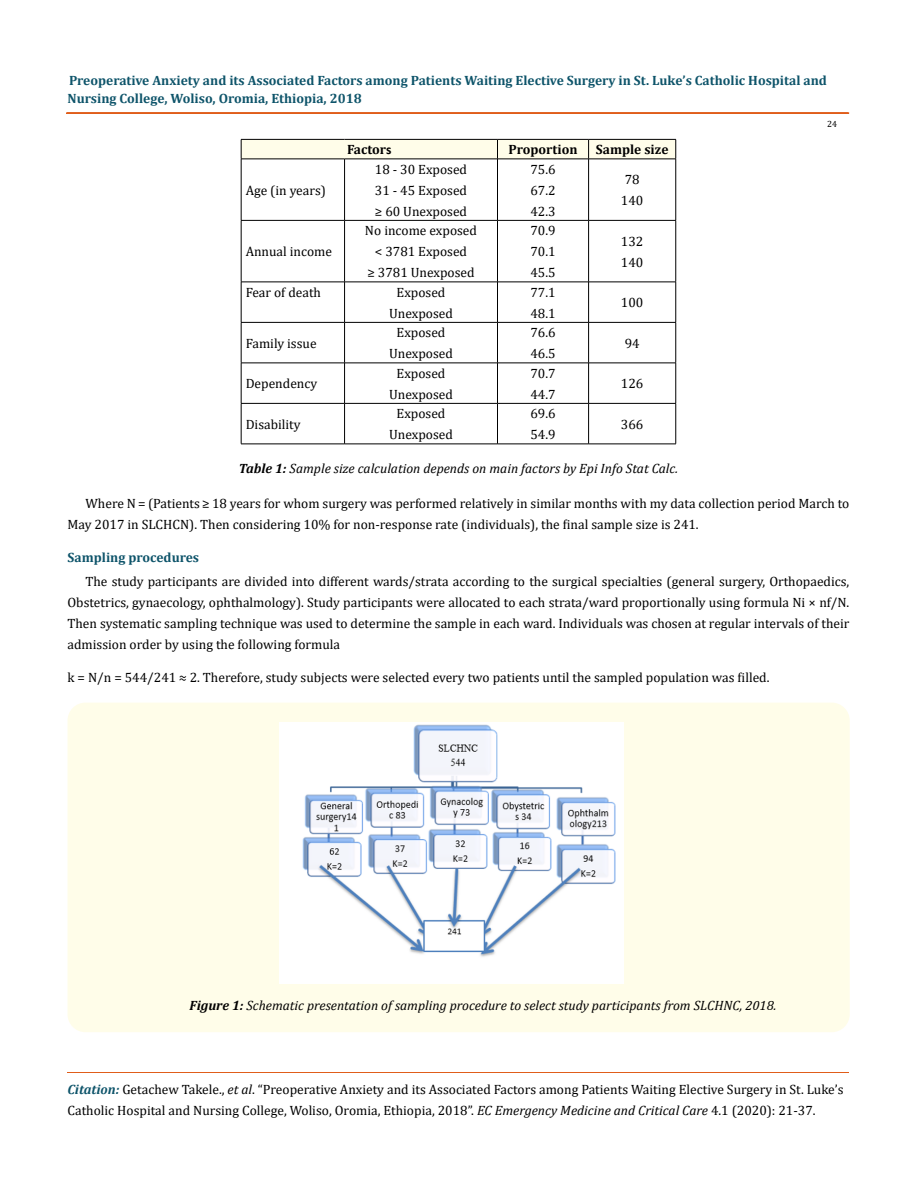
<style>
.page{position:relative;width:917px;height:1188px;background:#fff}
.page>*{position:absolute;margin:0;border:0;box-sizing:border-box;transform-origin:0 0}
.t1{font:13.5px/21px "Cambria";color:#000}
.t2{font:700 13.5px/18px "Cambria";color:#0e546a}
.t3{font:italic 13.5px "Cambria";color:#000}
.t4{font:700 13.5px "Cambria";color:#000}
.t5{font:9px "Cambria";color:#000}
.s1{font-family:"Calibri"}
.s2{font-weight:700}
.s3{font-weight:700;font-style:italic;color:#0e546a}
.s4{font-style:italic}
</style>
<div class="page">
<div style="left:66px;top:113px;width:782px;height:1px;border:1px solid #e05d1a"></div>
<svg style="left:241px;top:139px;width:435px;height:20px;background:#e9e8d5"></svg>
<hr style="left:241px;top:159px;width:103px;height:1px;background:#000">
<hr style="left:241px;top:159px;width:1px;height:61px;background:#000">
<hr style="left:344px;top:159px;width:153px;height:1px;background:#000">
<hr style="left:344px;top:159px;width:1px;height:61px;background:#000">
<hr style="left:497px;top:159px;width:91px;height:1px;background:#000">
<hr style="left:497px;top:159px;width:1px;height:61px;background:#000">
<hr style="left:588px;top:159px;width:88px;height:1px;background:#000">
<hr style="left:588px;top:159px;width:1px;height:61px;background:#000">
<hr style="left:675px;top:159px;width:1px;height:61px;background:#000">
<hr style="left:241px;top:220px;width:103px;height:1px;background:#000">
<hr style="left:241px;top:221px;width:1px;height:61px;background:#000">
<hr style="left:344px;top:220px;width:153px;height:1px;background:#000">
<hr style="left:344px;top:221px;width:1px;height:61px;background:#000">
<hr style="left:497px;top:220px;width:91px;height:1px;background:#000">
<hr style="left:497px;top:221px;width:1px;height:61px;background:#000">
<hr style="left:588px;top:220px;width:88px;height:1px;background:#000">
<hr style="left:588px;top:221px;width:1px;height:61px;background:#000">
<hr style="left:675px;top:221px;width:1px;height:61px;background:#000">
<hr style="left:241px;top:282px;width:103px;height:1px;background:#000">
<hr style="left:241px;top:282px;width:1px;height:40px;background:#000">
<hr style="left:344px;top:282px;width:153px;height:1px;background:#000">
<hr style="left:344px;top:282px;width:1px;height:40px;background:#000">
<hr style="left:497px;top:282px;width:91px;height:1px;background:#000">
<hr style="left:497px;top:282px;width:1px;height:40px;background:#000">
<hr style="left:588px;top:282px;width:88px;height:1px;background:#000">
<hr style="left:588px;top:282px;width:1px;height:40px;background:#000">
<hr style="left:675px;top:282px;width:1px;height:40px;background:#000">
<hr style="left:241px;top:322px;width:103px;height:1px;background:#000">
<hr style="left:241px;top:323px;width:1px;height:40px;background:#000">
<hr style="left:344px;top:322px;width:153px;height:1px;background:#000">
<hr style="left:344px;top:323px;width:1px;height:40px;background:#000">
<hr style="left:497px;top:322px;width:91px;height:1px;background:#000">
<hr style="left:497px;top:323px;width:1px;height:40px;background:#000">
<hr style="left:588px;top:322px;width:88px;height:1px;background:#000">
<hr style="left:588px;top:323px;width:1px;height:40px;background:#000">
<hr style="left:675px;top:323px;width:1px;height:40px;background:#000">
<hr style="left:241px;top:363px;width:103px;height:1px;background:#000">
<hr style="left:241px;top:363px;width:1px;height:40px;background:#000">
<hr style="left:344px;top:363px;width:153px;height:1px;background:#000">
<hr style="left:344px;top:363px;width:1px;height:40px;background:#000">
<hr style="left:497px;top:363px;width:91px;height:1px;background:#000">
<hr style="left:497px;top:363px;width:1px;height:40px;background:#000">
<hr style="left:588px;top:363px;width:88px;height:1px;background:#000">
<hr style="left:588px;top:363px;width:1px;height:40px;background:#000">
<hr style="left:675px;top:363px;width:1px;height:40px;background:#000">
<hr style="left:241px;top:403px;width:103px;height:1px;background:#000">
<hr style="left:241px;top:404px;width:1px;height:40px;background:#000">
<hr style="left:344px;top:403px;width:153px;height:1px;background:#000">
<hr style="left:344px;top:404px;width:1px;height:40px;background:#000">
<hr style="left:497px;top:403px;width:91px;height:1px;background:#000">
<hr style="left:497px;top:404px;width:1px;height:40px;background:#000">
<hr style="left:588px;top:403px;width:88px;height:1px;background:#000">
<hr style="left:588px;top:404px;width:1px;height:40px;background:#000">
<hr style="left:675px;top:404px;width:1px;height:40px;background:#000">
<hr style="left:241px;top:444px;width:103px;height:1px;background:#000">
<hr style="left:344px;top:444px;width:153px;height:1px;background:#000">
<hr style="left:497px;top:444px;width:91px;height:1px;background:#000">
<hr style="left:588px;top:444px;width:88px;height:1px;background:#000">
<div style="left:67px;top:703px;width:782px;height:329px;background:#fffde9;border-radius:18px"></div>
<img style="left:279px;top:722px;width:344px;height:262px">
<hr style="left:67px;top:1072px;width:782px;height:1px;background:#e05d1a">
<p class="t2" style="left:67px;top:71px;width:761px">Preoperative Anxiety and its Associated Factors among Patients Waiting Elective Surgery in St. Luke’s Catholic Hospital and<br>Nursing College, Woliso, Oromia, Ethiopia, 2018</p>
<p class="t4" style="left:347px;top:140px;width:46px">Factor<span class="s1">s</span></p>
<p class="t4" style="left:508px;top:140px;width:70px">Proportion</p>
<p class="t4" style="left:595px;top:140px;width:74px">Sample size</p>
<p class="t1" style="left:246px;top:180px;width:82px">Age (in years)</p>
<p class="t5" style="left:827px;top:119px;width:11px">24</p>
<p class="t1" style="left:375px;top:159px;width:94px;text-align:justify">18 - 30 Exposed 31 - 45 Exposed ≥ 60 Unexposed</p>
<p class="t1" style="left:530px;top:159px;width:27px;text-align:justify">75.6<br>67.2<br>42.3</p>
<p class="t1" style="left:621px;top:169px;width:24px">78<br>140</p>
<p class="t1" style="left:246px;top:241px;width:88px">Annual income</p>
<p class="t1" style="left:365px;top:220px;width:114px;text-align:center">No income exposed &lt; 3781 Exposed<br>≥ 3781 Unexposed</p>
<p class="t1" style="left:530px;top:220px;width:27px;text-align:justify">70.9<br>70.1<br>45.5</p>
<p class="t1" style="left:621px;top:231px;width:24px">132<br>140</p>
<p class="t1" style="left:246px;top:282px;width:77px">Fear of death</p>
<p class="t1" style="left:389px;top:282px;width:65px;text-align:center">Exposed<br>Unexposed</p>
<p class="t1" style="left:530px;top:282px;width:27px">77.1<br>48.1</p>
<p class="t1" style="left:621px;top:292px;width:24px">100</p>
<p class="t1" style="left:246px;top:333px;width:72px">Family issue</p>
<p class="t1" style="left:389px;top:322px;width:65px;text-align:center">Exposed<br>Unexposed</p>
<p class="t1" style="left:530px;top:322px;width:27px">76.6<br>46.5</p>
<p class="t1" style="left:624px;top:333px;width:16px">94</p>
<p class="t1" style="left:246px;top:373px;width:73px">Dependency</p>
<p class="t1" style="left:389px;top:363px;width:65px;text-align:center">Exposed<br>Unexposed</p>
<p class="t1" style="left:530px;top:363px;width:27px">70.7<br>44.7</p>
<p class="t1" style="left:621px;top:373px;width:24px">126</p>
<p class="t1" style="left:246px;top:414px;width:56px">Disability</p>
<p class="t1" style="left:389px;top:403px;width:65px;text-align:center">Exposed<br>Unexposed</p>
<p class="t1" style="left:530px;top:403px;width:27px">69.6<br>54.9</p>
<p class="t1" style="left:621px;top:414px;width:24px">366</p>
<p class="t3" style="left:239px;top:459px;width:440px"><span class="s2">Table 1:</span> Sample size calculation depends on main factors by Epi Info Stat Calc.</p>
<p class="t1" style="left:67px;top:493px;width:783px;text-indent:18px">Where N = (Patients ≥ 18 years for whom surgery was performed relatively in similar months with my data collection period March to<br>May 2017 in SLCHCN). Then considering 10% for non-response rate (individuals), the final sample size is 241.</p>
<p class="t2" style="left:67px;top:548px;width:133px">Sampling procedures</p>
<p class="t1" style="left:67px;top:571px;width:783px;text-align:justify;text-indent:18px">The study participants are divided into different wards/strata according to the surgical specialties (general surgery, Orthopaedics, Obstetrics, gynaecology, ophthalmology). Study participants were allocated to each strata/ward proportionally using formula Ni × nf/N.<br>Then systematic sampling technique was used to determine the sample in each ward. Individuals was chosen at regular intervals of their admission order by using the following formula</p>
<p class="t1" style="left:67px;top:667px;width:703px">k = N/n = 544/241 ≈ 2. Therefore, study subjects were selected every two patients until the sampled population was filled.</p>
<p class="t3" style="left:189px;top:996px;width:588px"><span class="s2">Figure 1:</span> Schematic presentation of sampling procedure to select study participants from SLCHNC, 2018.</p>
<p class="t1" style="left:67px;top:1079px;width:777px"><span class="s3">Citation:</span> Getachew Takele., <span class="s4">et al</span>. “Preoperative Anxiety and its Associated Factors among Patients Waiting Elective Surgery in St. Luke’s<br>Catholic Hospital and Nursing College, Woliso, Oromia, Ethiopia, 2018”. <span class="s4">EC Emergency Medicine and Critical Care</span> 4.1 (2020): 21-37.</p>
</div>
